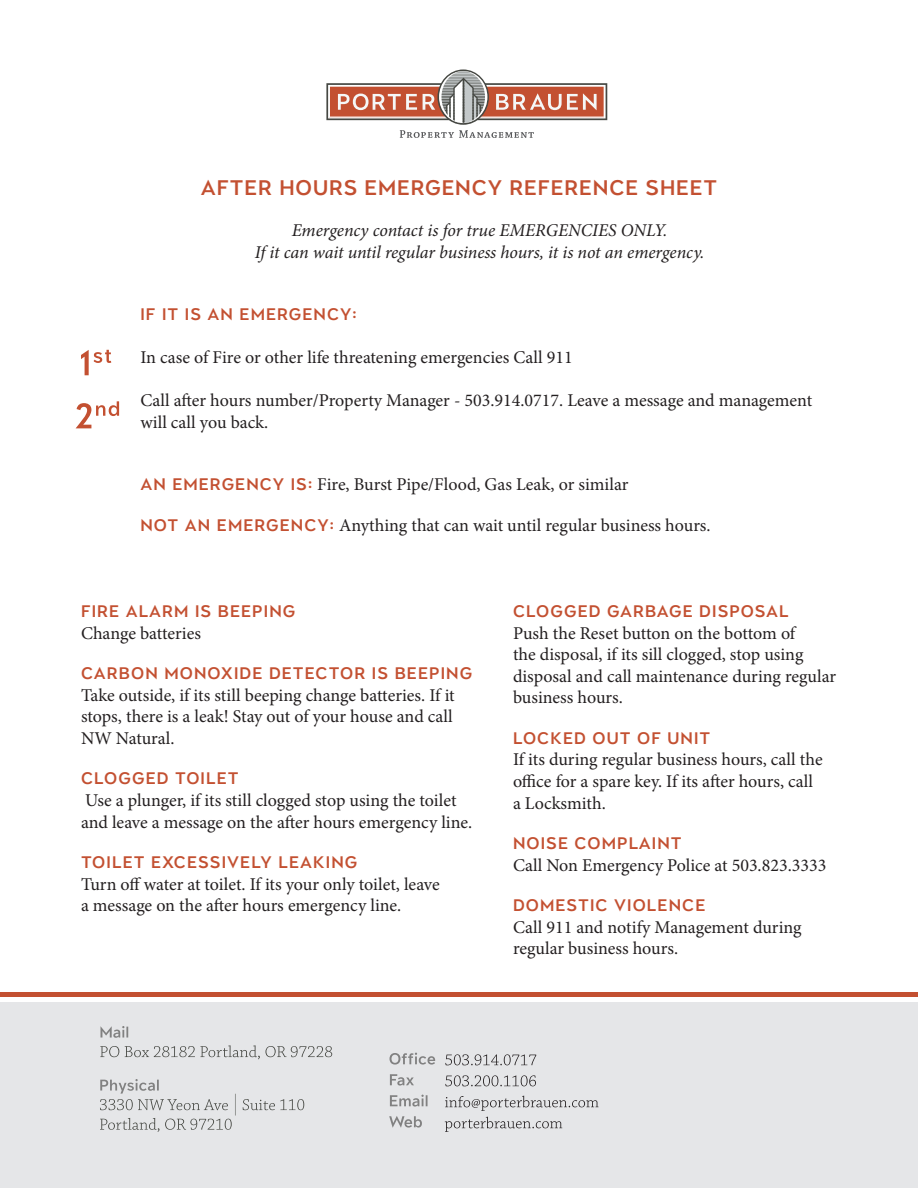
<style>
.page{position:relative;width:918px;height:1188px;background:#fff}
.page>*{position:absolute;margin:0;border:0;box-sizing:border-box;transform-origin:0 0}
.t1{font:500 22.8px "Littera Plain";letter-spacing:.04em;color:#c35031}
.t2{font:18px/21.6px "Minion Pro";color:#231f20}
.t3{font:500 18px "Littera Plain";letter-spacing:.06em;color:#c35031}
.t4{font:italic 18px "Minion Pro";letter-spacing:-.005em;color:#231f20}
.s1{font-family:"Littera Plain";font-weight:500;color:#c35031}
</style>
<div class="page">
<div style="left:0;top:1003px;width:918px;height:185px;background:#e5e6e8"></div>
<hr style="left:0;top:992px;width:918px;height:4px;background:#c35031">
<svg style="left:445px;top:1117px;width:117px;height:15px"></svg>
<svg style="left:445px;top:1096px;width:154px;height:15px"></svg>
<svg style="left:445px;top:1075px;width:91px;height:11px"></svg>
<svg style="left:445px;top:1054px;width:91px;height:11px"></svg>
<svg style="left:389px;top:1116px;width:33px;height:12px"></svg>
<svg style="left:390px;top:1095px;width:38px;height:12px"></svg>
<svg style="left:390px;top:1074px;width:24px;height:12px"></svg>
<svg style="left:390px;top:1053px;width:45px;height:12px"></svg>
<svg style="left:100px;top:1079px;width:204px;height:53px"></svg>
<svg style="left:100px;top:1045px;width:232px;height:14px"></svg>
<svg style="left:101px;top:1026px;width:27px;height:12px"></svg>
<svg style="left:81px;top:350px;width:30px;height:25px"></svg>
<svg style="left:76px;top:401px;width:43px;height:27px"></svg>
<svg style="left:326px;top:69px;width:281px;height:69px"></svg>
<p class="t1" style="left:201px;top:174px;width:518px">AFTER HOURS EMERGENCY REFERENCE SHEET</p>
<p class="t4" style="left:292px;top:218px;width:377px">Emergency contact is for true EMERGENCIES ONLY.</p>
<p class="t4" style="left:255px;top:240px;width:451px">If it can wait until regular business hours, it is not an emergency.</p>
<p class="t3" style="left:140px;top:303px;width:218px">IF IT IS AN EMERGENCY:</p>
<p class="t2" style="left:140px;top:347px;width:434px">In case of Fire or other life threatening emergencies Call 911</p>
<p class="t2" style="left:140px;top:390px;width:673px">Call after hours number/Property Manager - 503.914.0717. Leave a message and management will call you back.</p>
<p class="t2" style="left:140px;top:474px;width:490px"><span class="s1">AN EMERGENCY IS:</span> Fire, Burst Pipe/Flood, Gas Leak, or similar</p>
<p class="t2" style="left:140px;top:514px;width:572px"><span class="s1">NOT AN EMERGENCY:</span> Anything that can wait until regular business hours.</p>
<p class="t3" style="left:81px;top:600px;width:216px">FIRE ALARM IS BEEPING</p>
<p class="t2" style="left:81px;top:622px;width:122px">Change batteries</p>
<p class="t2" style="left:81px;top:663px;width:393px"><span class="s1">CARBON MONOXIDE DETECTOR IS BEEPING </span>Take outside, if its still beeping change batteries. If it stops, there is a leak! Stay out of your house and call NW Natural.</p>
<p class="t3" style="left:81px;top:768px;width:159px">CLOGGED TOILET</p>
<p class="t2" style="left:81px;top:790px;width:393px">Use a plunger, if its still clogged stop using the toilet and leave a message on the after hours emergency line.</p>
<p class="t3" style="left:81px;top:851px;width:278px">TOILET EXCESSIVELY LEAKING</p>
<p class="t2" style="left:81px;top:873px;width:360px">Turn off water at toilet. If its your only toilet, leave a message on the after hours emergency line.</p>
<p class="t3" style="left:513px;top:600px;width:277px">CLOGGED GARBAGE DISPOSAL</p>
<p class="t2" style="left:513px;top:622px;width:325px">Push the Reset button on the bottom of<br>the disposal, if its sill clogged, stop using disposal and call maintenance during regular business hours.</p>
<p class="t3" style="left:513px;top:727px;width:199px">LOCKED OUT OF UNIT</p>
<p class="t2" style="left:513px;top:749px;width:311px">If its during regular business hours, call the office for a spare key. If its after hours, call a Locksmith.</p>
<p class="t3" style="left:513px;top:832px;width:170px">NOISE COMPLAINT</p>
<p class="t2" style="left:513px;top:854px;width:315px">Call Non Emergency Police at 503.823.3333</p>
<p class="t3" style="left:513px;top:895px;width:194px">DOMESTIC VIOLENCE</p>
<p class="t2" style="left:513px;top:916px;width:290px">Call 911 and notify Management during regular business hours.</p>
</div>
